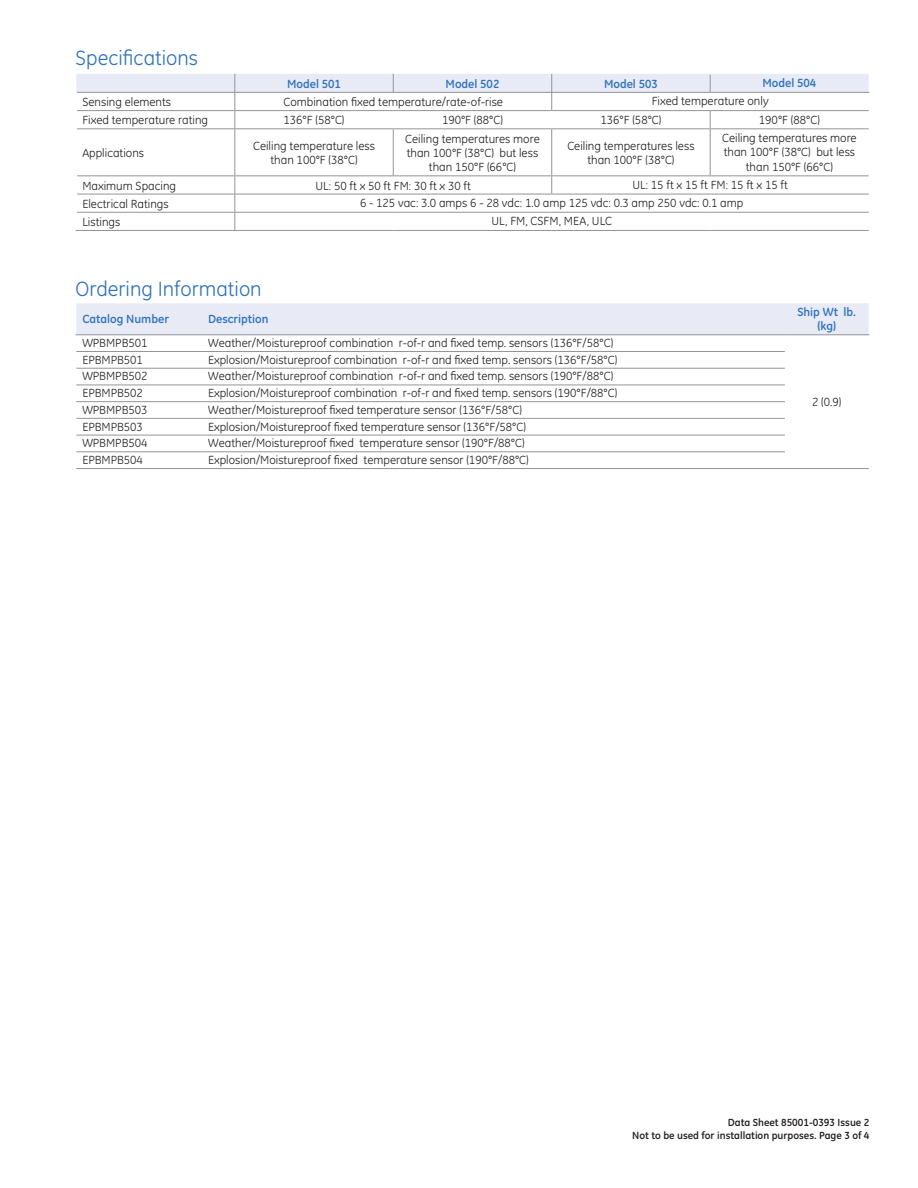
<style>
.page{position:relative;width:918px;height:1188px;background:#fff}
.page>*{position:absolute;margin:0;border:0;box-sizing:border-box;transform-origin:0 0}
.HEAD{font:21px "GE Inspira";color:#3073ba}
.Table_Body{font:12px/14.4px "GE Inspira";color:#231f20;text-align:center}
.Table_Head{font:700 12px/14.4px "GE Inspira";color:#3073ba;text-align:center}
.t1{font:700 10.5px "GE Inspira";color:#231f20}
</style>
<div class="page">
<hr style="left:710px;top:128px;width:159px;height:1px;background:#939598">
<hr style="left:711px;top:175px;width:158px;height:1px;background:#939598">
<hr style="left:551px;top:194px;width:159px;height:1px;background:#939598">
<hr style="left:710px;top:194px;width:159px;height:1px;background:#939598">
<hr style="left:235px;top:212px;width:158px;height:1px;background:#939598">
<hr style="left:393px;top:212px;width:159px;height:1px;background:#939598">
<hr style="left:552px;top:212px;width:158px;height:1px;background:#939598">
<hr style="left:710px;top:212px;width:159px;height:1px;background:#939598">
<hr style="left:235px;top:230px;width:158px;height:1px;background:#939598">
<hr style="left:393px;top:230px;width:159px;height:1px;background:#939598">
<hr style="left:552px;top:230px;width:158px;height:1px;background:#939598">
<hr style="left:710px;top:230px;width:159px;height:1px;background:#939598">
<hr style="left:710px;top:129px;width:1px;height:46px;background:#939598">
<hr style="left:552px;top:128px;width:158px;height:1px;background:#939598">
<hr style="left:552px;top:175px;width:159px;height:1px;background:#939598">
<hr style="left:551px;top:129px;width:1px;height:46px;background:#939598">
<hr style="left:393px;top:128px;width:159px;height:1px;background:#939598">
<hr style="left:393px;top:129px;width:1px;height:46px;background:#939598">
<hr style="left:235px;top:128px;width:158px;height:1px;background:#939598">
<hr style="left:234px;top:129px;width:1px;height:46px;background:#939598">
<hr style="left:77px;top:128px;width:158px;height:1px;background:#939598">
<hr style="left:77px;top:212px;width:158px;height:1px;background:#939598">
<hr style="left:76px;top:230px;width:159px;height:1px;background:#939598">
<svg style="left:76px;top:74px;width:793px;height:54px"></svg>
<hr style="left:77px;top:92px;width:158px;height:1px;background:#939598">
<svg style="left:551px;top:176px;width:1px;height:18px"></svg>
<hr style="left:235px;top:175px;width:158px;height:1px;background:#939598">
<hr style="left:393px;top:175px;width:159px;height:1px;background:#939598">
<hr style="left:235px;top:194px;width:158px;height:1px;background:#939598">
<hr style="left:393px;top:194px;width:158px;height:1px;background:#939598">
<svg style="left:234px;top:176px;width:1px;height:54px"></svg>
<hr style="left:77px;top:175px;width:158px;height:1px;background:#939598">
<hr style="left:77px;top:194px;width:158px;height:1px;background:#939598">
<div style="left:76px;top:303px;width:793px;height:31px;background:#e8ebf6"></div>
<hr style="left:76px;top:351px;width:126px;height:1px;background:#939598">
<hr style="left:202px;top:351px;width:583px;height:1px;background:#939598">
<hr style="left:76px;top:368px;width:126px;height:1px;background:#939598">
<hr style="left:202px;top:368px;width:583px;height:1px;background:#939598">
<hr style="left:76px;top:385px;width:126px;height:1px;background:#939598">
<hr style="left:202px;top:385px;width:583px;height:1px;background:#939598">
<hr style="left:76px;top:401px;width:126px;height:1px;background:#939598">
<hr style="left:202px;top:401px;width:583px;height:1px;background:#939598">
<hr style="left:76px;top:418px;width:126px;height:1px;background:#939598">
<hr style="left:202px;top:418px;width:583px;height:1px;background:#939598">
<hr style="left:76px;top:435px;width:126px;height:1px;background:#939598">
<hr style="left:202px;top:435px;width:583px;height:1px;background:#939598">
<hr style="left:76px;top:451px;width:126px;height:1px;background:#939598">
<hr style="left:202px;top:451px;width:583px;height:1px;background:#939598">
<hr style="left:76px;top:468px;width:126px;height:1px;background:#939598">
<hr style="left:202px;top:468px;width:583px;height:1px;background:#939598">
<hr style="left:785px;top:468px;width:84px;height:1px;background:#939598">
<hr style="left:76px;top:334px;width:126px;height:1px;background:#939598">
<hr style="left:202px;top:334px;width:583px;height:1px;background:#939598">
<hr style="left:785px;top:334px;width:84px;height:1px;background:#939598">
<p class="HEAD" style="left:76px;top:46px;width:124px">Specifications</p>
<p class="Table_Head" style="left:287px;top:76px;width:55px">Model 501</p>
<p class="Table_Head" style="left:446px;top:76px;width:55px">Model 502</p>
<p class="Table_Head" style="left:604px;top:76px;width:55px">Model 503</p>
<p class="Table_Head" style="left:763px;top:76px;width:55px">Model 504</p>
<p class="Table_Body" style="left:82px;top:95px;width:90px">Sensing elements</p>
<p class="Table_Body" style="left:283px;top:95px;width:221px">Combination fixed temperature/rate-of-rise</p>
<p class="Table_Body" style="left:652px;top:94px;width:119px">Fixed temperature only</p>
<p class="Table_Body" style="left:82px;top:113px;width:127px">Fixed temperature rating</p>
<p class="Table_Body" style="left:284px;top:113px;width:62px">136°F (58°C)</p>
<p class="Table_Body" style="left:442px;top:113px;width:62px">190°F (88°C)</p>
<p class="Table_Body" style="left:600px;top:113px;width:62px">136°F (58°C)</p>
<p class="Table_Body" style="left:759px;top:112px;width:62px">190°F (88°C)</p>
<p class="Table_Body" style="left:82px;top:146px;width:63px">Applications</p>
<p class="Table_Body" style="left:253px;top:139px;width:123px">Ceiling temperature less than 100°F (38°C)</p>
<p class="Table_Body" style="left:405px;top:131px;width:136px">Ceiling temperatures more than 100°F (38°C) but less than 150°F (66°C)</p>
<p class="Table_Body" style="left:567px;top:139px;width:129px">Ceiling temperatures less than 100°F (38°C)</p>
<p class="Table_Body" style="left:722px;top:131px;width:136px">Ceiling temperatures more than 100°F (38°C) but less than 150°F (66°C)</p>
<p class="Table_Body" style="left:82px;top:178px;width:95px">Maximum Spacing</p>
<p class="Table_Body" style="left:316px;top:178px;width:157px">UL: 50 ft x 50 ft FM: 30 ft x 30 ft</p>
<p class="Table_Body" style="left:632px;top:178px;width:157px">UL: 15 ft x 15 ft FM: 15 ft x 15 ft</p>
<p class="Table_Body" style="left:82px;top:197px;width:88px">Electrical Ratings</p>
<p class="Table_Body" style="left:360px;top:196px;width:385px">6 - 125 vac: 3.0 amps 6 - 28 vdc: 1.0 amp 125 vdc: 0.3 amp 250 vdc: 0.1 amp</p>
<p class="Table_Body" style="left:82px;top:215px;width:39px">Listings</p>
<p class="Table_Body" style="left:491px;top:214px;width:122px">UL, FM, CSFM, MEA, ULC</p>
<p class="HEAD" style="left:76px;top:277px;width:188px">Ordering Information</p>
<p class="Table_Head" style="left:82px;top:311px;width:88px">Catalog Number</p>
<p class="Table_Head" style="left:208px;top:311px;width:62px">Description</p>
<p class="Table_Head" style="left:797px;top:304px;width:60px">Ship Wt lb. (kg)</p>
<p class="Table_Body" style="left:82px;top:336px;width:67px">WPBMPB501</p>
<p class="Table_Body" style="left:208px;top:336px;width:407px">Weather/Moistureproof combination r-of-r and fixed temp. sensors (136°F/58°C)</p>
<p class="Table_Body" style="left:82px;top:353px;width:62px">EPBMPB501</p>
<p class="Table_Body" style="left:208px;top:353px;width:411px">Explosion/Moistureproof combination r-of-r and fixed temp. sensors (136°F/58°C)</p>
<p class="Table_Body" style="left:82px;top:369px;width:67px">WPBMPB502</p>
<p class="Table_Body" style="left:208px;top:369px;width:407px">Weather/Moistureproof combination r-of-r and fixed temp. sensors (190°F/88°C)</p>
<p class="Table_Body" style="left:82px;top:386px;width:62px">EPBMPB502</p>
<p class="Table_Body" style="left:208px;top:386px;width:411px">Explosion/Moistureproof combination r-of-r and fixed temp. sensors (190°F/88°C)</p>
<p class="Table_Body" style="left:82px;top:403px;width:67px">WPBMPB503</p>
<p class="Table_Body" style="left:208px;top:403px;width:315px">Weather/Moistureproof fixed temperature sensor (136°F/58°C)</p>
<p class="Table_Body" style="left:82px;top:419px;width:62px">EPBMPB503</p>
<p class="Table_Body" style="left:208px;top:419px;width:319px">Explosion/Moistureproof fixed temperature sensor (136°F/58°C)</p>
<p class="Table_Body" style="left:82px;top:436px;width:67px">WPBMPB504</p>
<p class="Table_Body" style="left:208px;top:436px;width:318px">Weather/Moistureproof fixed temperature sensor (190°F/88°C)</p>
<p class="Table_Body" style="left:82px;top:453px;width:62px">EPBMPB504</p>
<p class="Table_Body" style="left:208px;top:453px;width:322px">Explosion/Moistureproof fixed temperature sensor (190°F/88°C)</p>
<p class="Table_Body" style="left:812px;top:394px;width:31px">2 (0.9)</p>
<p class="t1" style="left:728px;top:1116px;width:143px">Data Sheet 85001-0393 Issue 2</p>
<p class="t1" style="left:632px;top:1128px;width:239px">Not to be used for installation purposes. Page of 4</p>
</div>
